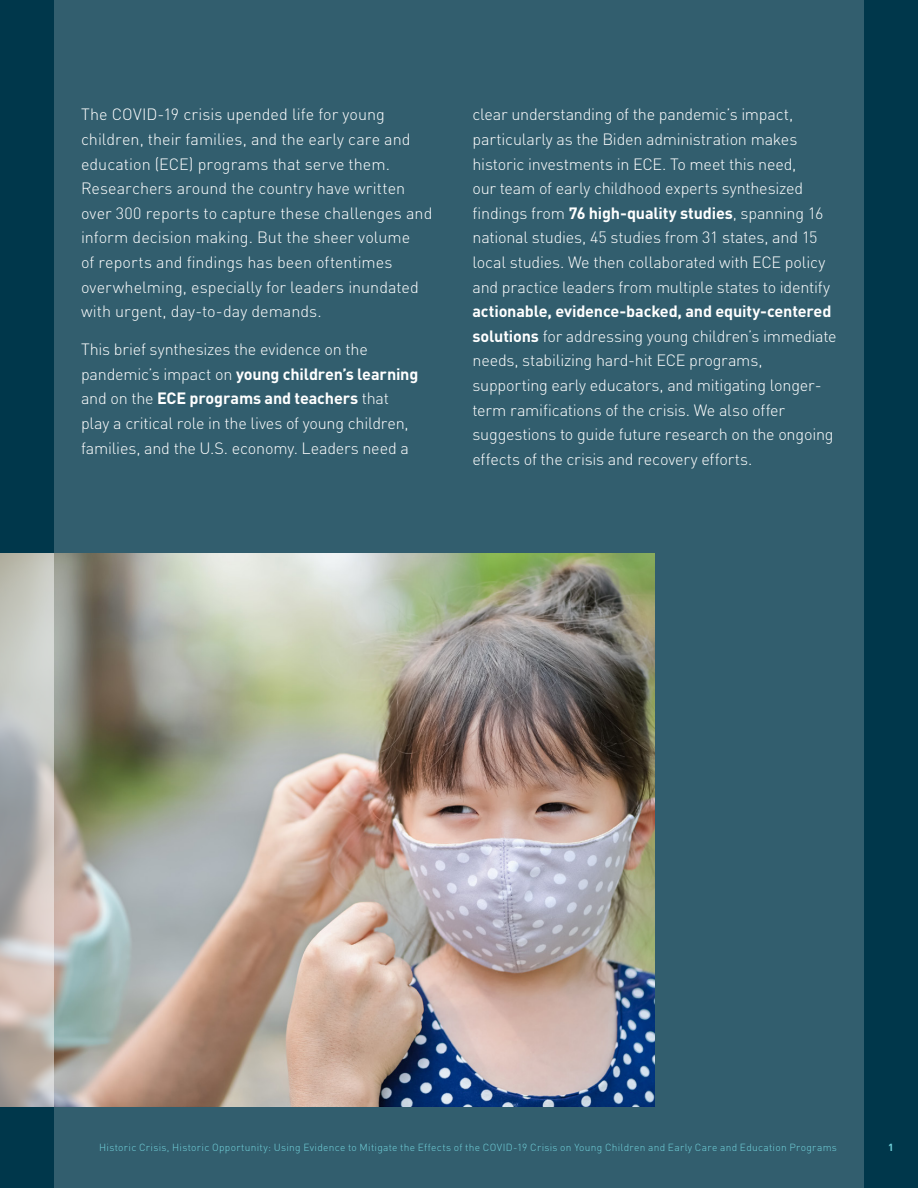
<style>
.page{position:relative;width:918px;height:1188px;background:#00374b}
.page>*{position:absolute;margin:0;border:0;box-sizing:border-box;transform-origin:0 0}
.t1{font:300 16.2px/24.6px "DINOT";letter-spacing:-.01em;color:#fff}
.t2{font:300 10.2px "DINOT";letter-spacing:.025em;color:#72d3dc}
.t3{font:700 10.2px "DINOT";color:#72d3dc}
.s1{font-weight:700}
</style>
<div class="page">
<div style="left:54px;top:0;width:810px;height:1188px;background:#325e6e"></div>
<img style="left:54px;top:554px;width:601px;height:553px">
<svg style="left:0;top:554px;width:54px;height:553px;background:#bfbcb8"></svg>
<p class="t1" style="left:81px;top:102px;width:353px">The COVID-19 crisis upended life for young children, their families, and the early care and education (ECE) programs that serve them.<br>Researchers around the country have written over 300 reports to capture these challenges and inform decision making. But the sheer volume<br>of reports and findings has been oftentimes overwhelming, especially for leaders inundated with urgent, day-to-day demands.</p>
<p class="t1" style="left:81px;top:337px;width:339px">This brief synthesizes the evidence on the pandemic’s impact on <span class="s1">young children’s learning </span>and on the <span class="s1">ECE programs and teachers</span> that play a critical role in the lives of young children, families, and the U.S. economy. Leaders need a</p>
<p class="t1" style="left:472px;top:102px;width:366px">clear understanding of the pandemic’s impact, particularly as the Biden administration makes historic investments in ECE. To meet this need,<br>our team of early childhood experts synthesized findings from <span class="s1">76 high-quality studies</span>, spanning 16 national studies, 45 studies from 31 states, and 15 local studies. We then collaborated with ECE policy and practice leaders from multiple states to identify <span class="s1">actionable, evidence-backed, and equity-centered solutions</span> for addressing young children’s immediate needs, stabilizing hard-hit ECE programs, supporting early educators, and mitigating longer&shy;term ramifications of the crisis. We also offer suggestions to guide future research on the ongoing effects of the crisis and recovery efforts.</p>
<p class="t2" style="left:99px;top:1141px;width:739px">Historic Crisis, Historic Opportunity: Using Evidence to Mitigate the Effects of the COVID-19 Crisis on Young Children and Early Care and Education Programs</p>
<p class="t3" style="left:888px;top:1141px;width:7px">1</p>
</div>
